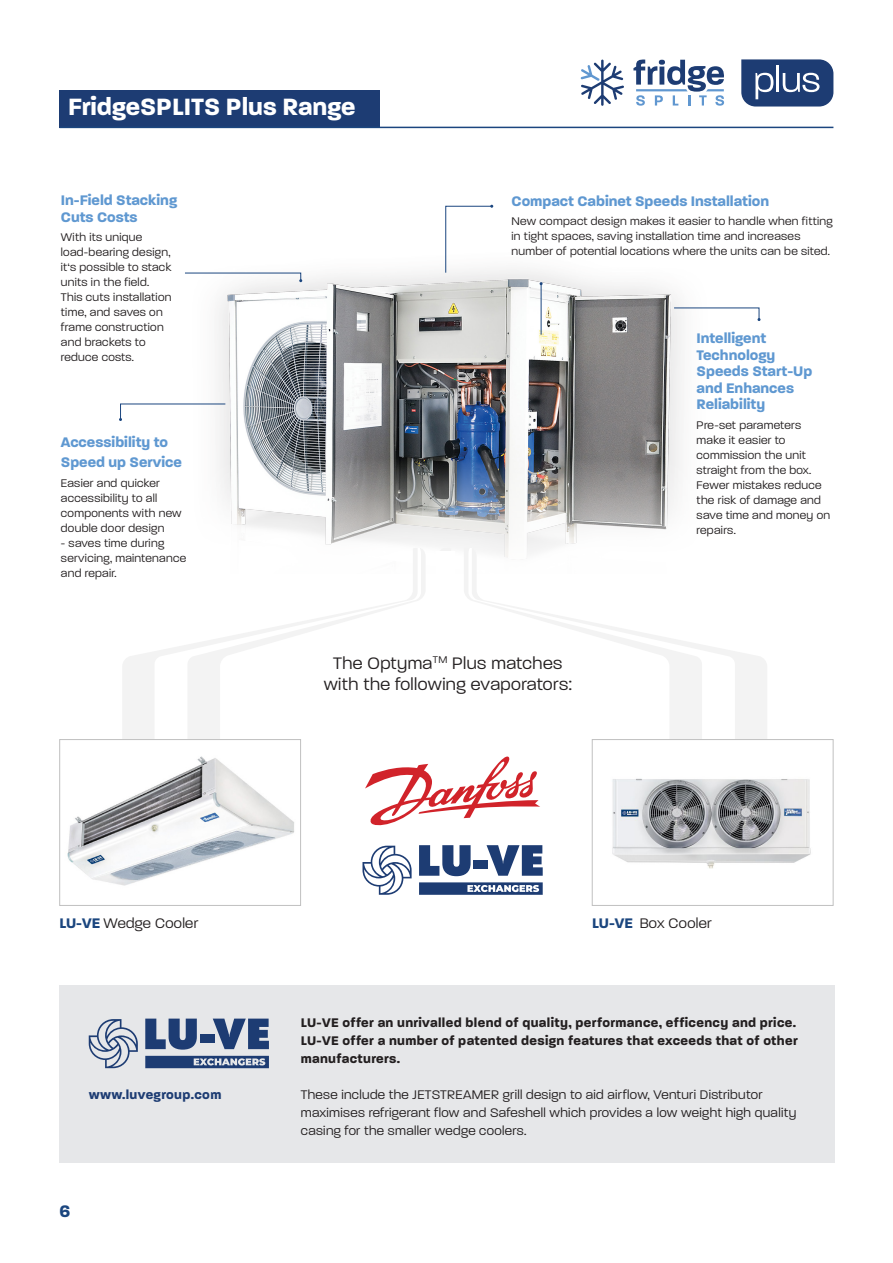
<style>
.page{position:relative;width:893px;height:1263px;background:#fff}
.page>*{position:absolute;margin:0;border:0;box-sizing:border-box;transform-origin:0 0}
.Heading{font:700 25.5px "Paralucent";color:#fff}
.Sub_Sub_Heading{font:300 18px "Paralucent";letter-spacing:.025em;color:#231f20}
.t1{font:700 18px "Paralucent";color:#1b467f}
.t2{font:700 15px/16.5px "Paralucent";color:#5f98d1}
.t3{font:300 15px "Paralucent";letter-spacing:.025em;color:#231f20}
.New_P_Style_9pt{font:300 13.5px/18px "Paralucent";letter-spacing:.025em;color:#231f20}
.New_P_Style_9pt-2{font:700 13.5px/18px "Paralucent";letter-spacing:.025em;color:#231f20;text-align:justify}
.New_P_Style_9pt-3{font:700 13.5px "Paralucent";letter-spacing:.025em;color:#1d3c73}
.t4{font:300 12px/15px "Paralucent";letter-spacing:.025em;color:#231f20}
.s1{font-weight:700;color:#1b467f}
</style>
<div class="page">
<img style="left:217px;top:269px;width:465px;height:189px">
<svg style="left:219px;top:458px;width:461px;height:90px"></svg>
<div style="left:59px;top:985px;width:776px;height:178px;background:#e6e7e9"></div>
<div style="left:60px;top:90px;width:320px;height:37px;background:#1d3c73"></div>
<hr style="left:60px;top:127px;width:773px;height:1px;background:#1b467f">
<hr style="left:541px;top:284px;width:1px;height:51px;background:#1b467f">
<svg style="left:185px;top:272px;width:117px;height:10px"></svg>
<svg style="left:119px;top:403px;width:107px;height:18px"></svg>
<svg style="left:445px;top:205px;width:48px;height:68px"></svg>
<svg style="left:673px;top:307px;width:87px;height:14px"></svg>
<svg style="left:145px;top:1018px;width:52px;height:32px"></svg>
<div style="left:200px;top:1033px;width:14px;height:9px;background:#1d3c73"></div>
<svg style="left:213px;top:1018px;width:56px;height:31px"></svg>
<svg style="left:89px;top:1019px;width:49px;height:49px"></svg>
<svg style="left:145px;top:1056px;width:124px;height:12px"></svg>
<svg style="left:581px;top:60px;width:43px;height:46px"></svg>
<svg style="left:633px;top:59px;width:91px;height:47px"></svg>
<svg style="left:741px;top:59px;width:92px;height:48px;background:#425c8a"></svg>
<svg style="left:123px;top:548px;width:644px;height:230px"></svg>
<svg style="left:155px;top:548px;width:266px;height:223px"></svg>
<svg style="left:468px;top:548px;width:267px;height:223px"></svg>
<svg style="left:365px;top:551px;width:175px;height:275px"></svg>
<div style="left:60px;top:739px;width:241px;height:166px;background:#fff"></div>
<img style="left:67px;top:756px;width:227px;height:130px">
<div style="left:60px;top:739px;width:241px;height:167px;border:1px solid #c0c0c0"></div>
<div style="left:592px;top:739px;width:241px;height:166px;background:#fff"></div>
<img style="left:612px;top:778px;width:199px;height:91px">
<div style="left:592px;top:739px;width:241px;height:167px;border:1px solid #c0c0c0"></div>
<svg style="left:419px;top:845px;width:52px;height:31px"></svg>
<div style="left:474px;top:860px;width:14px;height:9px;background:#1d3c73"></div>
<svg style="left:486px;top:845px;width:57px;height:31px"></svg>
<svg style="left:362px;top:846px;width:50px;height:49px"></svg>
<svg style="left:419px;top:882px;width:124px;height:13px;background:#546c95"></svg>
<p class="Heading" style="left:68px;top:91px;width:289px">FridgeSPLITS Plus Range</p>
<p class="t2" style="left:61px;top:192px;width:118px">In-Field Stacking<br>Cuts Costs</p>
<p class="t4" style="left:61px;top:229px;width:83px">With its unique</p>
<p class="t4" style="left:61px;top:244px;width:112px;text-align:justify">load-bearing design, it‘s possible to stack units in the field.</p>
<p class="t4" style="left:61px;top:289px;width:112px">This cuts installation time, and saves on frame construction and brackets to reduce costs.</p>
<p class="t2" style="left:61px;top:433px;width:109px">Accessibility to</p>
<p class="t2" style="left:61px;top:454px;width:123px">Speed up Service</p>
<p class="t4" style="left:61px;top:475px;width:122px">Easier and quicker accessibility to all components with new double door design</p>
<p class="t4" style="left:61px;top:535px;width:127px">- saves time during servicing, maintenance and repair.</p>
<p class="t2" style="left:512px;top:193px;width:259px">Compact Cabinet Speeds Installation</p>
<p class="t4" style="left:512px;top:214px;width:323px">New compact design makes it easier to handle when fitting in tight spaces, saving installation time and increases number of potential locations where the units can be sited.</p>
<p class="t2" style="left:697px;top:330px;width:117px">Intelligent<br>Technology<br>Speeds Start-Up and Enhances<br>Reliability</p>
<p class="t4" style="left:697px;top:417px;width:135px">Pre-set parameters make it easier to commission the unit straight from the box.<br>Fewer mistakes reduce the risk of damage and save time and money on repairs.</p>
<p class="Sub_Sub_Heading" style="left:333px;top:653px;width:231px">The Optyma<sup>TM</sup> Plus matches</p>
<p class="Sub_Sub_Heading" style="left:324px;top:674px;width:250px">with the following evaporators:</p>
<p class="t3" style="left:60px;top:914px;width:140px"><span class="s1">LU-VE</span> Wedge Cooler</p>
<p class="t3" style="left:592px;top:914px;width:121px"><span class="s1">LU-VE</span> Box Cooler</p>
<p class="New_P_Style_9pt-3" style="left:89px;top:1086px;width:134px">www.luvegroup.com</p>
<p class="t1" style="left:60px;top:1200px;width:12px">6</p>
<p class="New_P_Style_9pt-2" style="left:301px;top:1013px;width:498px">LU-VE offer an unrivalled blend of quality, performance, efficency and price.<br>LU-VE offer a number of patented design features that exceeds that of other manufacturers.</p>
<p class="New_P_Style_9pt" style="left:301px;top:1085px;width:497px">These include the JETSTREAMER grill design to aid airflow, Venturi Distributor maximises refrigerant flow and Safeshell which provides a low weight high quality casing for the smaller wedge coolers.</p>
</div>
